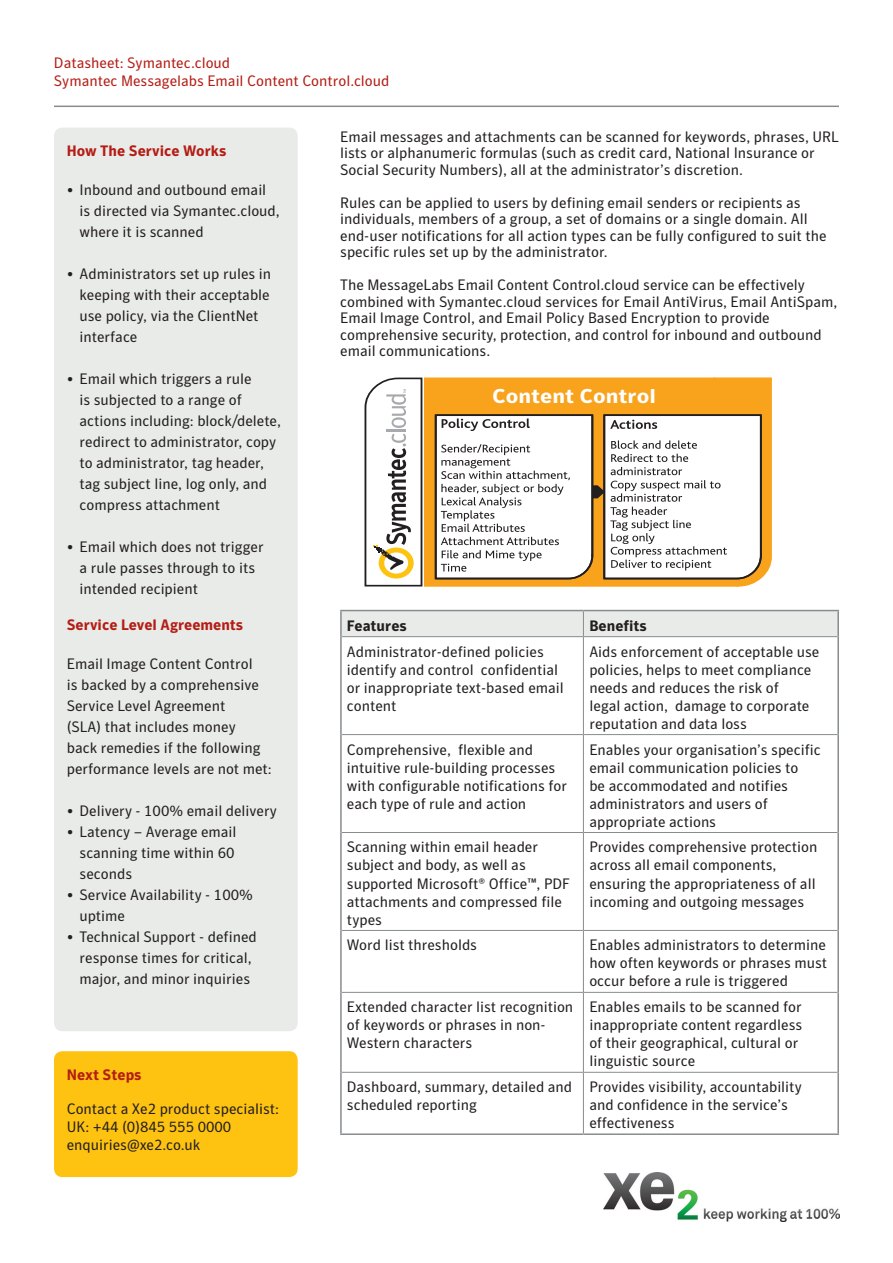
<style>
.page{position:relative;width:893px;height:1263px;background:#fff}
.page>*{position:absolute;margin:0;border:0;box-sizing:border-box;transform-origin:0 0}
.t1{font:700 19.8px "Symantec Sans";color:#fff;scale:1.13 1}
.t2{font:15px/18px "Symantec Sans";color:#231f20}
.t3{font:15px/18px "Symantec Sans";color:#b41d15}
.t4{font:700 15px "Symantec Sans";color:#b41d15}
.t5{font:700 15px "Symantec Sans";color:#231f20}
</style>
<div class="page">
<div style="left:54px;top:128px;width:244px;height:903px;background:#e9ebe8;border-radius:9px"></div>
<hr style="left:54px;top:106px;width:785px;height:1px;background:#888c8f">
<hr style="left:340px;top:637px;width:2px;height:97px;background:#888c8f">
<hr style="left:837px;top:637px;width:2px;height:97px;background:#888c8f">
<hr style="left:340px;top:734px;width:2px;height:98px;background:#888c8f">
<hr style="left:837px;top:734px;width:2px;height:98px;background:#888c8f">
<hr style="left:340px;top:832px;width:2px;height:98px;background:#888c8f">
<hr style="left:837px;top:832px;width:2px;height:98px;background:#888c8f">
<hr style="left:340px;top:930px;width:2px;height:62px;background:#888c8f">
<hr style="left:837px;top:930px;width:2px;height:62px;background:#888c8f">
<hr style="left:340px;top:992px;width:2px;height:80px;background:#888c8f">
<hr style="left:837px;top:992px;width:2px;height:80px;background:#888c8f">
<hr style="left:583px;top:637px;width:1px;height:97px;background:#888c8f">
<hr style="left:342px;top:734px;width:241px;height:1px;background:#888c8f">
<hr style="left:583px;top:734px;width:254px;height:1px;background:#888c8f">
<hr style="left:583px;top:735px;width:1px;height:97px;background:#888c8f">
<hr style="left:342px;top:832px;width:241px;height:1px;background:#888c8f">
<hr style="left:583px;top:832px;width:254px;height:1px;background:#888c8f">
<hr style="left:583px;top:833px;width:1px;height:97px;background:#888c8f">
<hr style="left:342px;top:930px;width:241px;height:1px;background:#888c8f">
<hr style="left:583px;top:930px;width:254px;height:1px;background:#888c8f">
<hr style="left:583px;top:931px;width:1px;height:61px;background:#888c8f">
<hr style="left:342px;top:992px;width:241px;height:1px;background:#888c8f">
<hr style="left:583px;top:992px;width:254px;height:1px;background:#888c8f">
<hr style="left:583px;top:993px;width:1px;height:79px;background:#888c8f">
<hr style="left:340px;top:610px;width:243px;height:1px;background:#888c8f">
<hr style="left:340px;top:611px;width:2px;height:26px;background:#888c8f">
<hr style="left:583px;top:610px;width:256px;height:1px;background:#888c8f">
<hr style="left:837px;top:611px;width:2px;height:26px;background:#888c8f">
<svg style="left:341px;top:610px;width:497px;height:27px;background:#e3e5e3"></svg>
<hr style="left:342px;top:636px;width:241px;height:1px;background:#888c8f">
<hr style="left:583px;top:636px;width:254px;height:1px;background:#888c8f">
<hr style="left:342px;top:1072px;width:241px;height:1px;background:#888c8f">
<hr style="left:583px;top:1072px;width:254px;height:1px;background:#888c8f">
<hr style="left:583px;top:1073px;width:1px;height:60px;background:#888c8f">
<hr style="left:340px;top:1072px;width:2px;height:61px;background:#888c8f">
<hr style="left:837px;top:1072px;width:2px;height:61px;background:#888c8f">
<hr style="left:340px;top:1133px;width:243px;height:2px;background:#888c8f">
<hr style="left:583px;top:1133px;width:256px;height:2px;background:#888c8f">
<div style="left:424px;top:377px;width:348px;height:210px;background:#f9a21c"></div>
<svg style="left:434px;top:413px;width:329px;height:167px"></svg>
<svg style="left:364px;top:377px;width:59px;height:210px"></svg>
<div style="left:54px;top:1051px;width:244px;height:126px;background:#fec210;border-radius:9px"></div>
<img style="left:604px;top:1173px;width:236px;height:48px">
<p class="t3" style="left:54px;top:54px;width:337px">Datasheet: Symantec.cloud<br>Symantec Messagelabs Email Content Control.cloud</p>
<p class="t4" style="left:67px;top:142px;width:161px">How The Service Works</p>
<p class="t2" style="left:80px;top:179px;width:202px;line-height:21px;text-indent:-13px">• Inbound and outbound email is directed via Symantec.cloud, where it is scanned</p>
<p class="t2" style="left:80px;top:263px;width:193px;line-height:21px;text-indent:-13px">• Administrators set up rules in keeping with their acceptable use policy, via the ClientNet interface</p>
<p class="t2" style="left:80px;top:368px;width:203px;line-height:21px;text-indent:-13px">• Email which triggers a rule<br>is subjected to a range of actions including: block/delete, redirect to administrator, copy to administrator, tag header, tag subject line, log only, and compress attachment</p>
<p class="t2" style="left:80px;top:536px;width:186px;line-height:21px;text-indent:-13px">• Email which does not trigger a rule passes through to its intended recipient</p>
<p class="t4" style="left:67px;top:616px;width:178px">Service Level Agreements</p>
<p class="t2" style="left:67px;top:653px;width:207px;line-height:21px">Email Image Content Control<br>is backed by a comprehensive<br>Service Level Agreement<br>(SLA) that includes money<br>back remedies if the following performance levels are not met:</p>
<p class="t2" style="left:67px;top:802px;width:212px">• Delivery - 100% email delivery</p>
<p class="t2" style="left:80px;top:821px;width:159px;line-height:21px;text-indent:-13px">• Latency – Average email scanning time within 60 seconds</p>
<p class="t2" style="left:80px;top:884px;width:175px;line-height:21px;text-indent:-13px">• Service Availability - 100% uptime</p>
<p class="t2" style="left:67px;top:926px;width:192px;line-height:21px;text-align:center">• Technical Support - defined response times for critical, major, and minor inquiries</p>
<p class="t4" style="left:67px;top:1065px;width:76px">Next Steps</p>
<p class="t2" style="left:67px;top:1099px;width:214px">Contact a Xe2 product specialist:<br>UK: +44 (0)845 555 0000 enquiries@xe2.co.uk</p>
<p class="t2" style="left:340px;top:128px;width:500px;line-height:16.5px">Email messages and attachments can be scanned for keywords, phrases, URL lists or alphanumeric formulas (such as credit card, National Insurance or<br>Social Security Numbers), all at the administrator’s discretion.</p>
<p class="t2" style="left:340px;top:194px;width:488px;line-height:16.5px">Rules can be applied to users by defining email senders or recipients as individuals, members of a group, a set of domains or a single domain. All end-user notifications for all action types can be fully configured to suit the specific rules set up by the administrator.</p>
<p class="t2" style="left:340px;top:276px;width:499px;line-height:16.5px">The MessageLabs Email Content Control.cloud service can be effectively combined with Symantec.cloud services for Email AntiVirus, Email AntiSpam, Email Image Control, and Email Policy Based Encryption to provide comprehensive security, protection, and control for inbound and outbound email communications.</p>
<h1 class="t1" style="left:492px;top:386px;width:147px">Content Control</h1>
<p class="t5" style="left:347px;top:616px;width:61px">Features</p>
<p class="t5" style="left:589px;top:616px;width:59px">Benefits</p>
<p class="t2" style="left:347px;top:642px;width:219px">Administrator-defined policies identify and control confidential or inappropriate text-based email content</p>
<p class="t2" style="left:589px;top:642px;width:232px">Aids enforcement of acceptable use policies, helps to meet compliance needs and reduces the risk of<br>legal action, damage to corporate reputation and data loss</p>
<p class="t2" style="left:347px;top:740px;width:222px">Comprehensive, flexible and intuitive rule-building processes with configurable notifications for each type of rule and action</p>
<p class="t2" style="left:589px;top:740px;width:233px">Enables your organisation’s specific email communication policies to<br>be accommodated and notifies administrators and users of appropriate actions</p>
<p class="t2" style="left:347px;top:838px;width:225px">Scanning within email header subject and body, as well as supported Microsoft® Office™, PDF attachments and compressed file types</p>
<p class="t2" style="left:589px;top:838px;width:229px">Provides comprehensive protection across all email components, ensuring the appropriateness of all incoming and outgoing messages</p>
<p class="t2" style="left:347px;top:936px;width:132px">Word list thresholds</p>
<p class="t2" style="left:589px;top:936px;width:239px;text-align:justify">Enables administrators to determine how often keywords or phrases must occur before a rule is triggered</p>
<p class="t2" style="left:347px;top:998px;width:228px">Extended character list recognition of keywords or phrases in non-<br>Western characters</p>
<p class="t2" style="left:589px;top:998px;width:215px">Enables emails to be scanned for inappropriate content regardless of their geographical, cultural or linguistic source</p>
<p class="t2" style="left:347px;top:1078px;width:227px">Dashboard, summary, detailed and scheduled reporting</p>
<p class="t2" style="left:589px;top:1078px;width:214px">Provides visibility, accountability and confidence in the service’s effectiveness</p>
</div>
